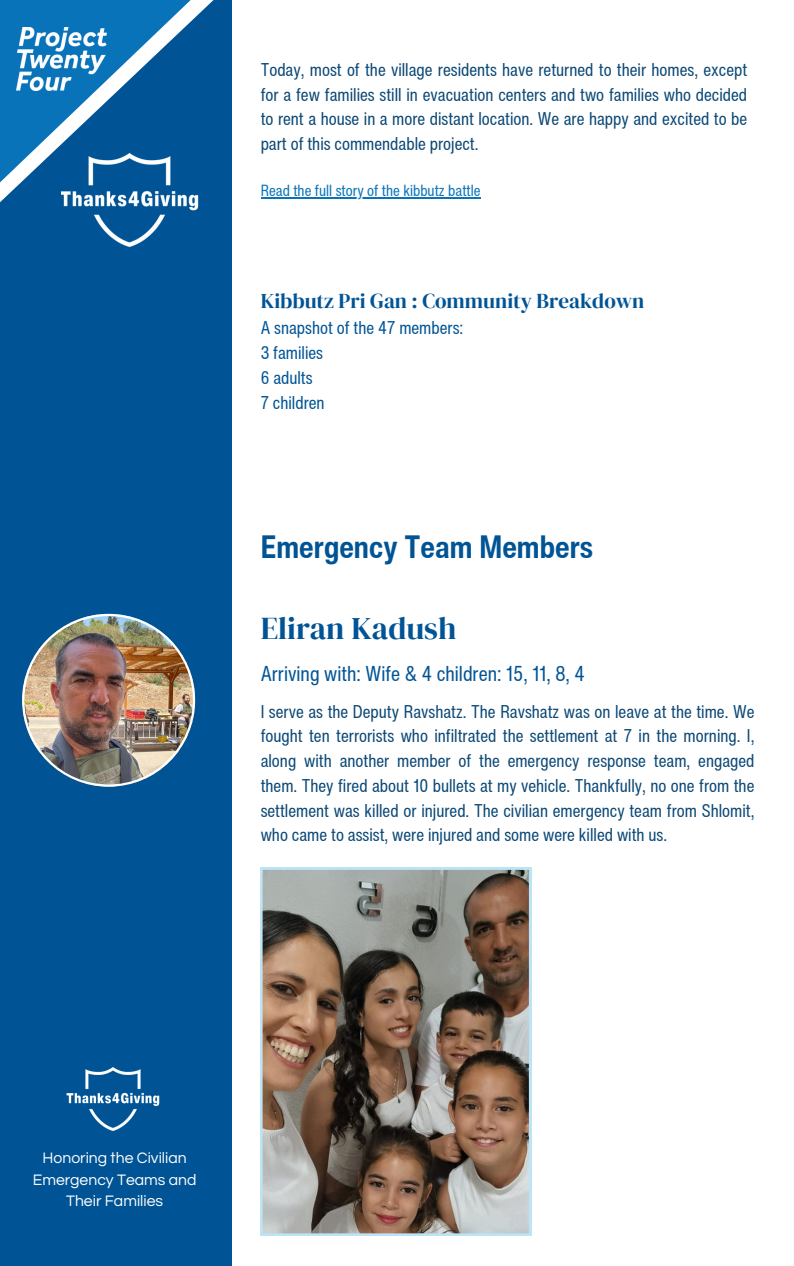
<style>
.page{position:relative;width:794px;height:1266px;background:#fff}
.page>*{position:absolute;margin:0;border:0;box-sizing:border-box;transform-origin:0 0}
.t1{font:700 condensed 31.5px "Helvetica Now Text";color:#005495}
.t2{font:31.5px "DM Serif Display";color:#005495}
.t3{font:condensed 21px "Helvetica Now Text";color:#005495}
.t4{font:21px "DM Serif Display";color:#005495}
.t5{font:condensed 18px/24.8px "Helvetica Now Text";color:#0b4876;text-align:justify}
.t6{font:condensed 18px/24.8px "Helvetica Now Text";color:#005495}
.t7{font:15.75px/21.9px "Questrial";color:#fff;text-align:center}
.t8{font:condensed 15.75px "Helvetica Now Text";color:#0973ba}
</style>
<div class="page">
<div style="left:0;top:0;width:231px;height:1266px;background:#005495"></div>
<svg style="left:0;top:0;width:278px;height:342px"></svg>
<img style="left:61px;top:154px;width:139px;height:93px">
<img style="left:17px;top:27px;width:89px;height:63px">
<img style="left:22px;top:614px;width:173px;height:172px">
<hr style="left:260px;top:197px;width:220px;height:1px;background:#0973ba">
<img style="left:66px;top:1067px;width:94px;height:63px">
<svg style="left:260px;top:867px;width:271px;height:368px"></svg>
<p class="t5" style="left:260px;top:57px;width:488px">Today, most of the village residents have returned to their homes, except for a few families still in evacuation centers and two families who decided to rent a house in a more distant location. We are happy and excited to be part of this commendable project.</p>
<p class="t8" style="left:260px;top:179px;width:221px">Read the full story of the kibbutz battle</p>
<p class="t4" style="left:260px;top:286px;width:385px">Kibbutz Pri Gan : Community Breakdown</p>
<p class="t6" style="left:260px;top:315px;width:204px">A snapshot of the 47 members:<br>3 families<br>6 adults<br>7 children</p>
<p class="t1" style="left:260px;top:523px;width:334px">Emergency Team Members</p>
<p class="t2" style="left:260px;top:606px;width:197px">Eliran Kadush</p>
<h3 class="t3" style="left:260px;top:658px;width:325px">Arriving with: Wife &amp; 4 children: 15, 11, 8, 4</h3>
<h4 class="t5" style="left:260px;top:698px;width:495px">I serve as the Deputy Ravshatz. The Ravshatz was on leave at the time. We fought ten terrorists who infiltrated the settlement at 7 in the morning. I, along with another member of the emergency response team, engaged them. They fired about 10 bullets at my vehicle. Thankfully, no one from the settlement was killed or injured. The civilian emergency team from Shlomit, who came to assist, were injured and some were killed with us.</h4>
<h2 class="t7" style="left:33px;top:1147px;width:165px">Honoring the Civilian<br>Emergency Teams and<br>Their Families</h2>
</div>
